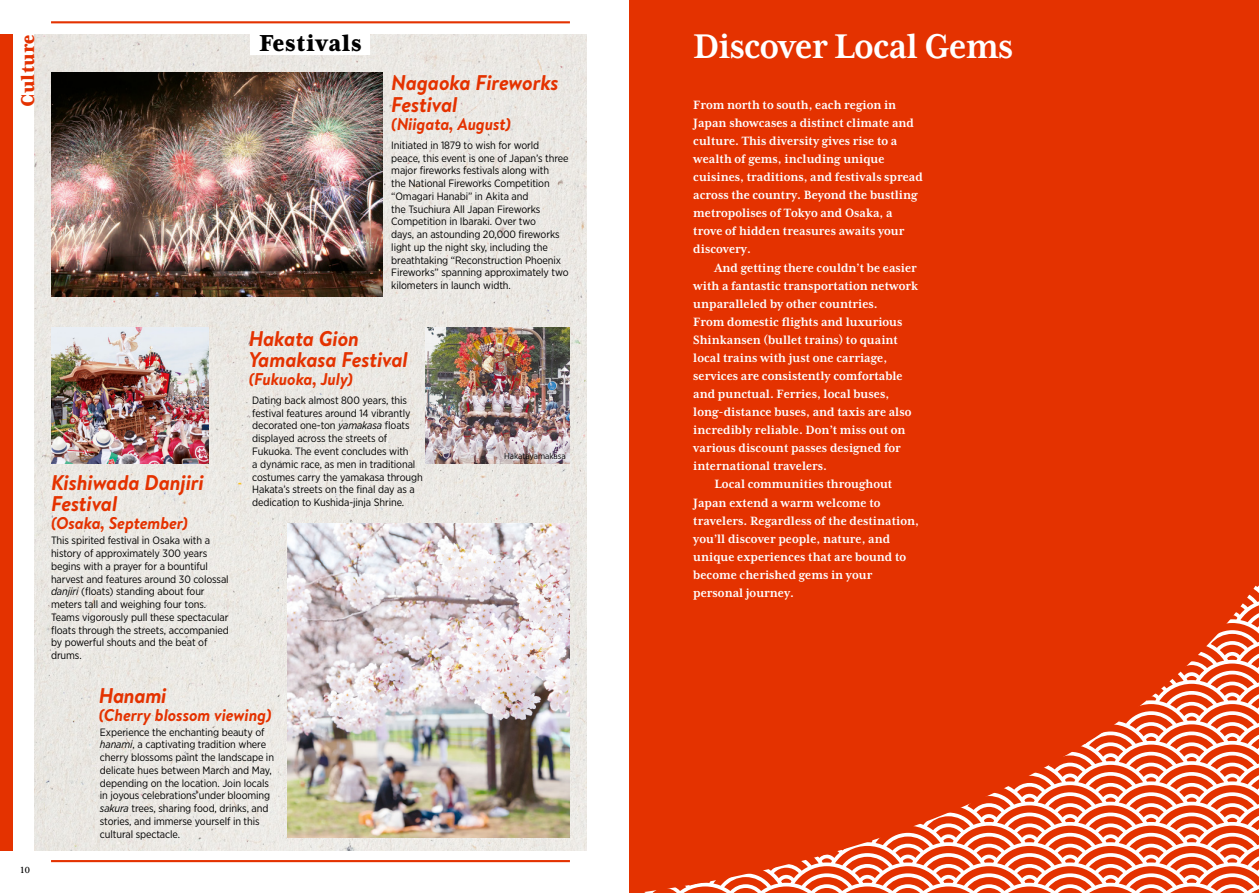
<style>
.page{position:relative;width:1259px;height:893px;background:#fff}
.page>*{position:absolute;margin:0;border:0;box-sizing:border-box;transform-origin:0 0}
.t1{font:700 39.3px "Mrs Eaves XL Serif Nar OT";letter-spacing:-.02em;color:#fff}
.t2{font:800 26.55px "Mrs Eaves XL Serif Nar OT";letter-spacing:.02em;color:#000}
.t3{font:italic 700 21.3px/21.3px "Brandon Text";letter-spacing:-.01em;color:#e43200}
.t4{font:800 21.3px "Mrs Eaves XL Serif Nar OT";letter-spacing:.01em;color:#e43200}
.t5{font:italic 700 16.95px "Brandon Text";letter-spacing:-.01em;color:#e43200}
.t6{font:700 13.8px/18.1px "Mrs Eaves XL Serif Nar OT";color:#fff}
.t7{font:12.75px "Mrs Eaves XL Serif Nar OT";color:#000}
.t8{font:10.65px/12.8px "Gotham Narrow";letter-spacing:-.01em;color:#000}
.t9{font:8.55px "Gotham Narrow";color:#000}
.s1{font-style:italic}
</style>
<div class="page">
<div style="left:0;top:34px;width:13px;height:816px;background:#e43200"></div>
<hr style="left:51px;top:21px;width:519px;height:2px;background:#e43200">
<hr style="left:51px;top:860px;width:519px;height:2px;background:#e43200">
<div style="left:34px;top:34px;width:553px;height:816px;background:#ebe8e3"></div>
<div style="left:629px;top:0;width:630px;height:893px;background:#e43200"></div>
<svg style="left:644px;top:585px;width:615px;height:308px"></svg>
<img style="left:51px;top:327px;width:157px;height:136px">
<img style="left:425px;top:327px;width:145px;height:136px">
<img style="left:51px;top:72px;width:332px;height:225px">
<img style="left:287px;top:523px;width:283px;height:315px">
<div style="left:251px;top:26px;width:119px;height:29px;background:#fff"></div>
<h3 class="t4" style="left:16px;top:107px;width:74px;rotate:-90deg">Culture</h3>
<p class="t7" style="left:21px;top:863px;width:11px">10</p>
<h2 class="t2" style="left:259px;top:28px;width:104px">Festivals</h2>
<h3 class="t3" style="left:391px;top:72px;width:169px">Nagaoka Fireworks<br>Festival</h3>
<h3 class="t5" style="left:391px;top:112px;width:121px">(Niigata, August)</h3>
<p class="t8" style="left:391px;top:138px;width:179px">Initiated in 1879 to wish for world peace, this event is one of Japan’s three major fireworks festivals along with<br>the National Fireworks Competition “Omagari Hanabi” in Akita and<br>the Tsuchiura All Japan Fireworks Competition in Ibaraki. Over two<br>days, an astounding 20,000 fireworks light up the night sky, including the breathtaking “Reconstruction Phoenix Fireworks” spanning approximately two kilometers in launch width.</p>
<h3 class="t3" style="left:51px;top:471px;width:154px">Kishiwada Danjiri<br>Festival</h3>
<h3 class="t5" style="left:51px;top:512px;width:139px">(Osaka, September)</h3>
<p class="t8" style="left:51px;top:534px;width:179px">This spirited festival in Osaka with a history of approximately 300 years begins with a prayer for a bountiful harvest and features around 30 colossal <span class="s1">danjiri</span> (floats) standing about four meters tall and weighing four tons.<br>Teams vigorously pull these spectacular floats through the streets, accompanied by powerful shouts and the beat of drums.</p>
<h3 class="t3" style="left:249px;top:327px;width:161px">Hakata Gion<br>Yamakasa Festival</h3>
<h3 class="t5" style="left:249px;top:367px;width:106px">(Fukuoka, July)</h3>
<p class="t8" style="left:252px;top:394px;width:172px">Dating back almost 800 years, this festival features around 14 vibrantly decorated one-ton <span class="s1">yamakasa</span> floats displayed across the streets of Fukuoka. The event concludes with<br>a dynamic race, as men in traditional costumes carry the yamakasa through Hakata’s streets on the final day as a dedication to Kushida-jinja Shrine.</p>
<h3 class="t3" style="left:99px;top:684px;width:69px">Hanami</h3>
<h3 class="t5" style="left:99px;top:703px;width:174px">(Cherry blossom viewing)</h3>
<p class="t8" style="left:100px;top:725px;width:176px">Experience the enchanting beauty of <span class="s1">hanami</span>, a captivating tradition where cherry blossoms paint the landscape in delicate hues between March and May, depending on the location. Join locals in joyous celebrations under blooming <span class="s1">sakura</span> trees, sharing food, drinks, and stories, and immerse yourself in this cultural spectacle.</p>
<p class="t9" style="left:504px;top:451px;width:63px">Hakatayamakasa</p>
<h1 class="t1" style="left:693px;top:25px;width:322px">Discover Local Gems</h1>
<p class="t6" style="left:693px;top:96px;width:231px">From north to south, each region in Japan showcases a distinct climate and culture. This diversity gives rise to a wealth of gems, including unique cuisines, traditions, and festivals spread across the country. Beyond the bustling metropolises of Tokyo and Osaka, a trove of hidden treasures awaits your discovery.</p>
<p class="t6" style="left:714px;top:258px;width:204px">And getting there couldn’t be easier</p>
<p class="t6" style="left:693px;top:276px;width:226px">with a fantastic transportation network</p>
<p class="t6" style="left:693px;top:295px;width:186px">unparalleled by other countries.</p>
<p class="t6" style="left:693px;top:313px;width:211px">From domestic flights and luxurious</p>
<p class="t6" style="left:693px;top:331px;width:206px">Shinkansen (bullet trains) to quaint</p>
<p class="t6" style="left:693px;top:349px;width:195px">local trains with just one carriage,</p>
<p class="t6" style="left:693px;top:367px;width:211px">services are consistently comfortable</p>
<p class="t6" style="left:693px;top:385px;width:197px">and punctual. Ferries, local buses,</p>
<p class="t6" style="left:693px;top:403px;width:220px">long-distance buses, and taxis are also</p>
<p class="t6" style="left:693px;top:421px;width:214px">incredibly reliable. Don’t miss out on</p>
<p class="t6" style="left:693px;top:439px;width:209px">various discount passes designed for</p>
<p class="t6" style="left:693px;top:457px;width:135px">international travelers.</p>
<p class="t6" style="left:714px;top:475px;width:179px">Local communities throughout</p>
<p class="t6" style="left:693px;top:493px;width:189px">Japan extend a warm welcome to</p>
<p class="t6" style="left:693px;top:511px;width:227px">travelers. Regardless of the destination,</p>
<p class="t6" style="left:693px;top:530px;width:198px">you’ll discover people, nature, and</p>
<p class="t6" style="left:693px;top:548px;width:214px">unique experiences that are bound to</p>
<p class="t6" style="left:693px;top:566px;width:181px">become cherished gems in your</p>
<p class="t6" style="left:693px;top:584px;width:102px">personal journey.</p>
</div>
